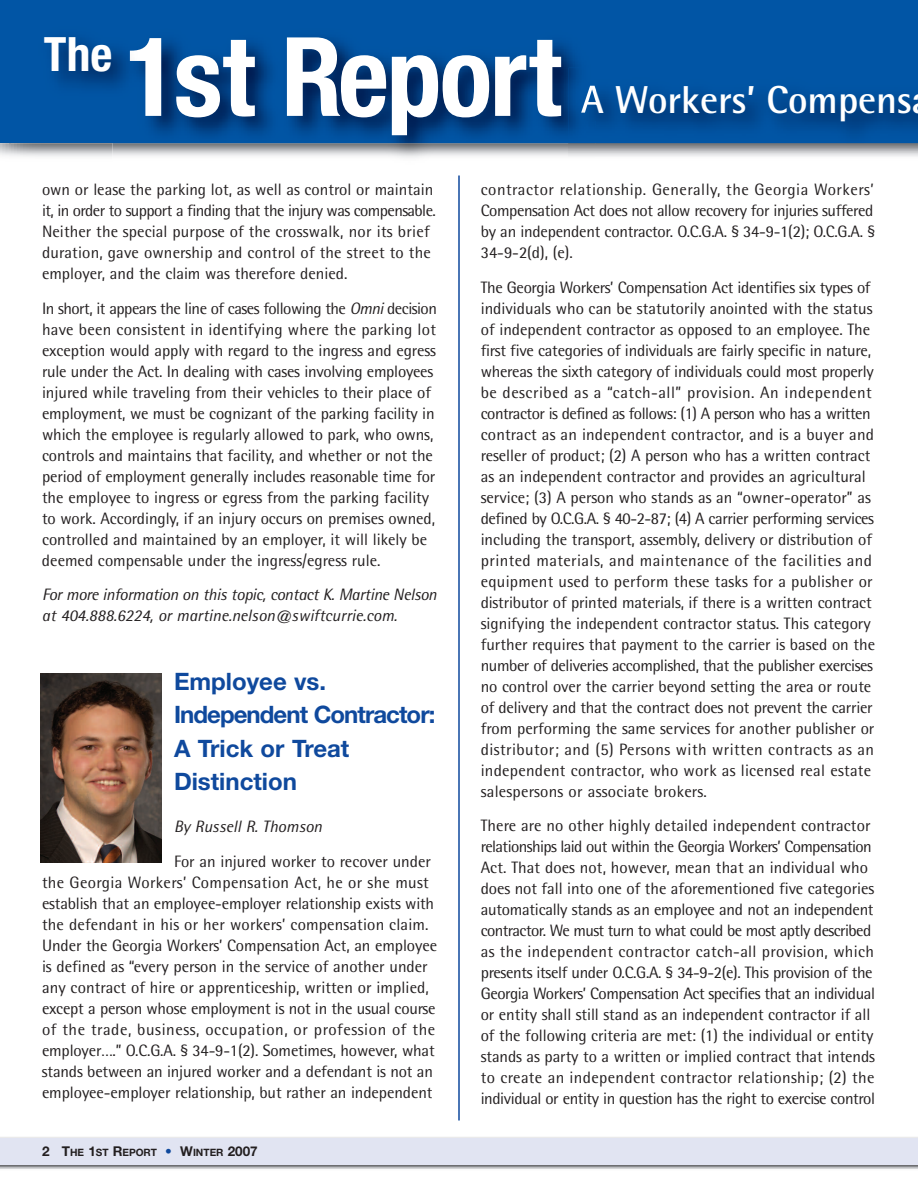
<style>
.page{position:relative;width:918px;height:1188px;background:#fff}
.page>*{position:absolute;margin:0;border:0;box-sizing:border-box;transform-origin:0 0}
.t1{font:700 condensed 109.95px "Helvetica Neue";letter-spacing:-.02em;color:#fff}
.t2{font:700 condensed 47.4px "Helvetica Neue";color:#fff}
.t3{font:700 39px "Rotis Semi Sans";color:#fff}
.t4{font:700 24px/33.6px "Helvetica Neue";color:#0f499d}
.t5{font:16.5px/21px "Rotis Semi Sans";letter-spacing:-.005em;color:#231f20}
.t6{font:italic 16.5px/21px "Rotis Semi Sans";letter-spacing:-.02em;color:#231f20}
.t7{font:italic 16.5px "Rotis Semi Sans";color:#231f20}
.t8{font:700 10.2px "Helvetica Neue";color:#231f20}
.s1{font-style:italic}
.s2{font-size:13.5px}
.s3{font-size:13.5px;color:#0f499d}
</style>
<div class="page">
<img style="left:0;top:143px;width:113px;height:14px">
<img style="left:596px;top:143px;width:322px;height:14px">
<div style="left:0;top:0;width:918px;height:143px;background:#0155a5"></div>
<div style="left:0;top:1139px;width:918px;height:26px;background:#e1e4f2"></div>
<img style="left:113px;top:38px;width:483px;height:120px">
<img style="left:569px;top:68px;width:27px;height:88px">
<img style="left:581px;top:85px;width:15px;height:29px">
<img style="left:146px;top:38px;width:15px;height:78px">
<img style="left:51px;top:37px;width:79px;height:79px">
<img style="left:130px;top:38px;width:16px;height:7px">
<img style="left:130px;top:45px;width:16px;height:71px">
<hr style="left:458px;top:176px;width:2px;height:944px;background:#0f499d">
<img style="left:40px;top:674px;width:122px;height:189px">
<h2 class="t2" style="left:44px;top:37px;width:70px">The</h2>
<h1 class="t1" style="left:125px;top:37px;width:437px">1st Report</h1>
<h3 class="t3" style="left:581px;top:86px;width:333px">A Workers’ Compens</h3>
<p class="t5" style="left:42px;top:181px;width:395px">own or lease the parking lot, as well as control or maintain it, in order to support a finding that the injury was compensable.<br>Neither the special purpose of the crosswalk, nor its brief duration, gave ownership and control of the street to the employer, and the claim was therefore denied.</p>
<p class="t5" style="left:42px;top:299px;width:396px">In short, it appears the line of cases following the <span class="s1">Omni</span> decision have been consistent in identifying where the parking lot exception would apply with regard to the ingress and egress rule under the Act. In dealing with cases involving employees injured while traveling from their vehicles to their place of employment, we must be cognizant of the parking facility in which the employee is regularly allowed to park, who owns, controls and maintains that facility, and whether or not the period of employment generally includes reasonable time for the employee to ingress or egress from the parking facility to work. Accordingly, if an injury occurs on premises owned, controlled and maintained by an employer, it will likely be deemed compensable under the ingress/egress rule.</p>
<p class="t6" style="left:42px;top:586px;width:396px">For more information on this topic, contact K. Martine Nelson at 404.888.6224, or martine.nelson@swiftcurrie.com.</p>
<h3 class="t4" style="left:174px;top:664px;width:263px">Employee vs.<br>Independent Contractor:<br>A Trick or Treat<br>Distinction</h3>
<p class="t7" style="left:174px;top:821px;width:150px">By Russell R. Thomson</p>
<p class="t5" style="left:42px;top:852px;width:397px;text-indent:132px">For an injured worker to recover under the Georgia Workers’ Compensation Act, he or she must establish that an employee-employer relationship exists with the defendant in his or her workers’ compensation claim.<br>Under the Georgia Workers’ Compensation Act, an employee is defined as “every person in the service of another under any contract of hire or apprenticeship, written or implied, except a person whose employment is not in the usual course of the trade, business, occupation, or profession of the employer….” O.C.G.A. § 34-9-1(2). Sometimes, however, what stands between an injured worker and a defendant is not an employee-employer relationship, but rather an independent</p>
<p class="t8" style="left:42px;top:1146px;width:217px"><span class="s2">2 T</span>HE <span class="s2">1</span>ST <span class="s2">R</span>EPORT <span class="s3">•</span> <span class="s2">W</span>INTER <span class="s2">2007</span></p>
<p class="t5" style="left:481px;top:181px;width:396px;text-align:justify">contractor relationship. Generally, the Georgia Workers’ Compensation Act does not allow recovery for injuries suffered by an independent contractor. O.C.G.A. § 34-9-1(2); O.C.G.A. § 34-9-2(d), (e).</p>
<p class="t5" style="left:481px;top:278px;width:396px">The Georgia Workers’ Compensation Act identifies six types of individuals who can be statutorily anointed with the status of independent contractor as opposed to an employee. The first five categories of individuals are fairly specific in nature, whereas the sixth category of individuals could most properly be described as a “catch-all” provision. An independent contractor is defined as follows: (1) A person who has a written contract as an independent contractor, and is a buyer and reseller of product; (2) A person who has a written contract as an independent contractor and provides an agricultural service; (3) A person who stands as an “owner-operator” as defined by O.C.G.A. § 40-2-87; (4) A carrier performing services including the transport, assembly, delivery or distribution of printed materials, and maintenance of the facilities and equipment used to perform these tasks for a publisher or distributor of printed materials, if there is a written contract signifying the independent contractor status. This category further requires that payment to the carrier is based on the number of deliveries accomplished, that the publisher exercises no control over the carrier beyond setting the area or route of delivery and that the contract does not prevent the carrier from performing the same services for another publisher or distributor; and (5) Persons with written contracts as an independent contractor, who work as licensed real estate salespersons or associate brokers.</p>
<p class="t5" style="left:481px;top:817px;width:396px">There are no other highly detailed independent contractor relationships laid out within the Georgia Workers’ Compensation Act. That does not, however, mean that an individual who does not fall into one of the aforementioned five categories automatically stands as an employee and not an independent contractor. We must turn to what could be most aptly described as the independent contractor catch-all provision, which presents itself under O.C.G.A. § 34-9-2(e). This provision of the Georgia Workers’ Compensation Act specifies that an individual or entity shall still stand as an independent contractor if all of the following criteria are met: (1) the individual or entity stands as party to a written or implied contract that intends to create an independent contractor relationship; (2) the individual or entity in question has the right to exercise control</p>
</div>
